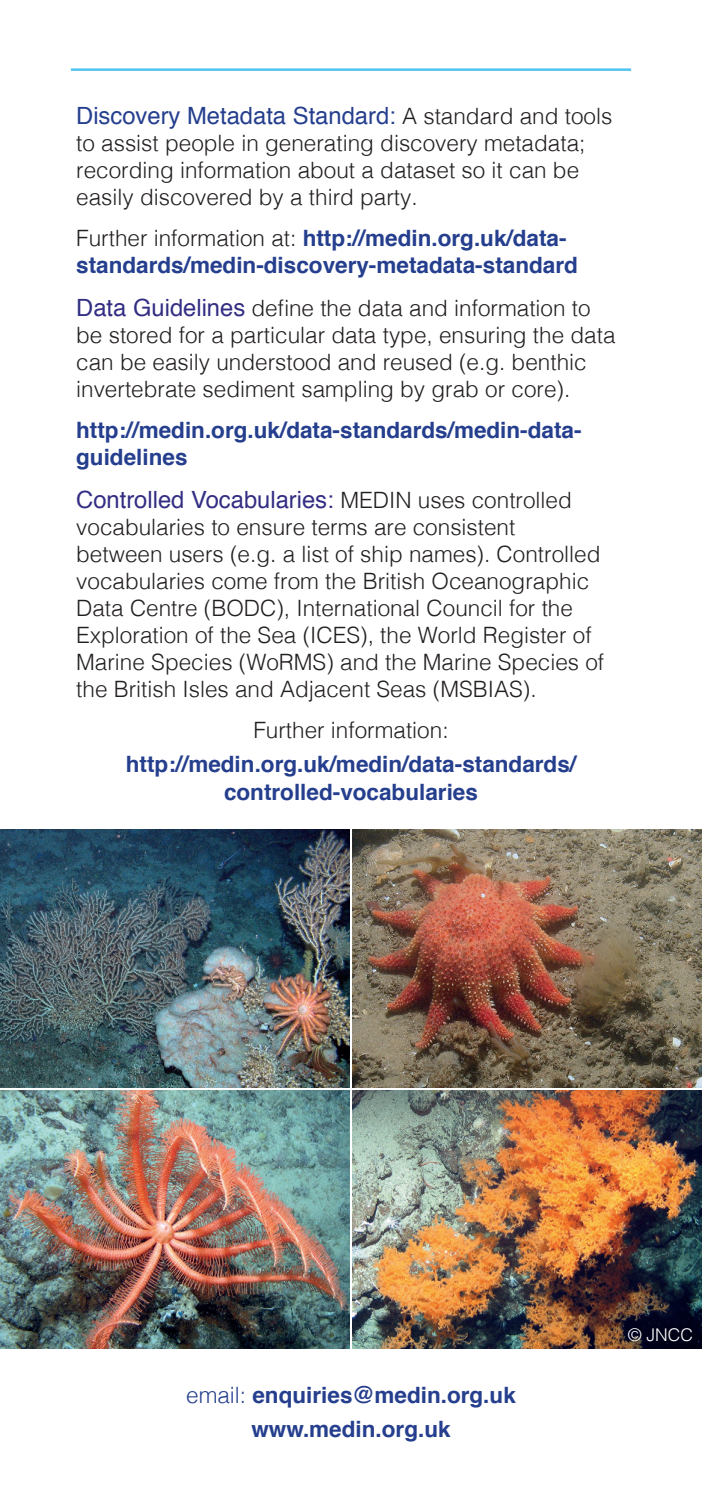
<style>
.page{position:relative;width:702px;height:1489px;background:#fff}
.page>*{position:absolute;margin:0;border:0;box-sizing:border-box;transform-origin:0 0}
.t1{font:23.75px "Helvetica";color:#253f8e}
.t2{font:23.75px "Helvetica";color:#332e83}
.t3{font:300 22.5px/27px "Helvetica";color:#231f20}
.t4{font:700 22.5px/27px "Helvetica";color:#253f8e}
.t5{font:300 17.5px "Helvetica";color:#fff}
.s1{font-weight:300;font-size:22.5px;color:#231f20}
.s2{font-weight:300;color:#231f20}
.s3{font-weight:400;font-size:23.75px;color:#332e83}
.s4{font-weight:300}
</style>
<div class="page">
<hr style="left:71px;top:68px;width:560px;height:3px;background:#51c4f1">
<img style="left:0;top:829px;width:349px;height:258px">
<img style="left:353px;top:829px;width:349px;height:258px">
<img style="left:0;top:1090px;width:349px;height:258px">
<img style="left:353px;top:1090px;width:349px;height:258px">
<p class="t1" style="left:76px;top:97px;width:537px">Discovery Metadata Standard: <span class="s1">A standard and tools</span></p>
<p class="t3" style="left:76px;top:128px;width:510px">to assist people in generating discovery metadata; recording information about a dataset so it can be easily discovered by a third party.</p>
<p class="t4" style="left:76px;top:225px;width:503px"><span class="s2">Further information at:</span> http://medin.org.uk/data&shy;standards/medin-discovery-metadata-standard</p>
<p class="t3" style="left:76px;top:293px;width:540px"><span class="s3">Data Guidelines</span> define the data and information to be stored for a particular data type, ensuring the data can be easily understood and reused (e.g. benthic invertebrate sediment sampling by grab or core).</p>
<p class="t4" style="left:76px;top:417px;width:507px">http://medin.org.uk/data-standards/medin-data&shy;guidelines</p>
<p class="t2" style="left:76px;top:481px;width:497px">Controlled Vocabularies: <span class="s1">MEDIN uses controlled</span></p>
<p class="t3" style="left:76px;top:512px;width:529px">vocabularies to ensure terms are consistent between users (e.g. a list of ship names). Controlled vocabularies come from the British Oceanographic Data Centre (BODC), International Council for the Exploration of the Sea (ICES), the World Register of Marine Species (WoRMS) and the Marine Species of the British Isles and Adjacent Seas (MSBIAS).</p>
<p class="t3" style="left:253px;top:715px;width:197px">Further information:</p>
<p class="t4" style="left:126px;top:751px;width:452px;text-align:center">http://medin.org.uk/medin/data-standards/ controlled-vocabularies</p>
<p class="t4" style="left:186px;top:1381px;width:331px"><span class="s4">email:</span> enquiries@medin.org.uk</p>
<p class="t4" style="left:251px;top:1415px;width:201px">www.medin.org.uk</p>
<p class="t5" style="left:627px;top:1319px;width:67px">© JNCC</p>
</div>
